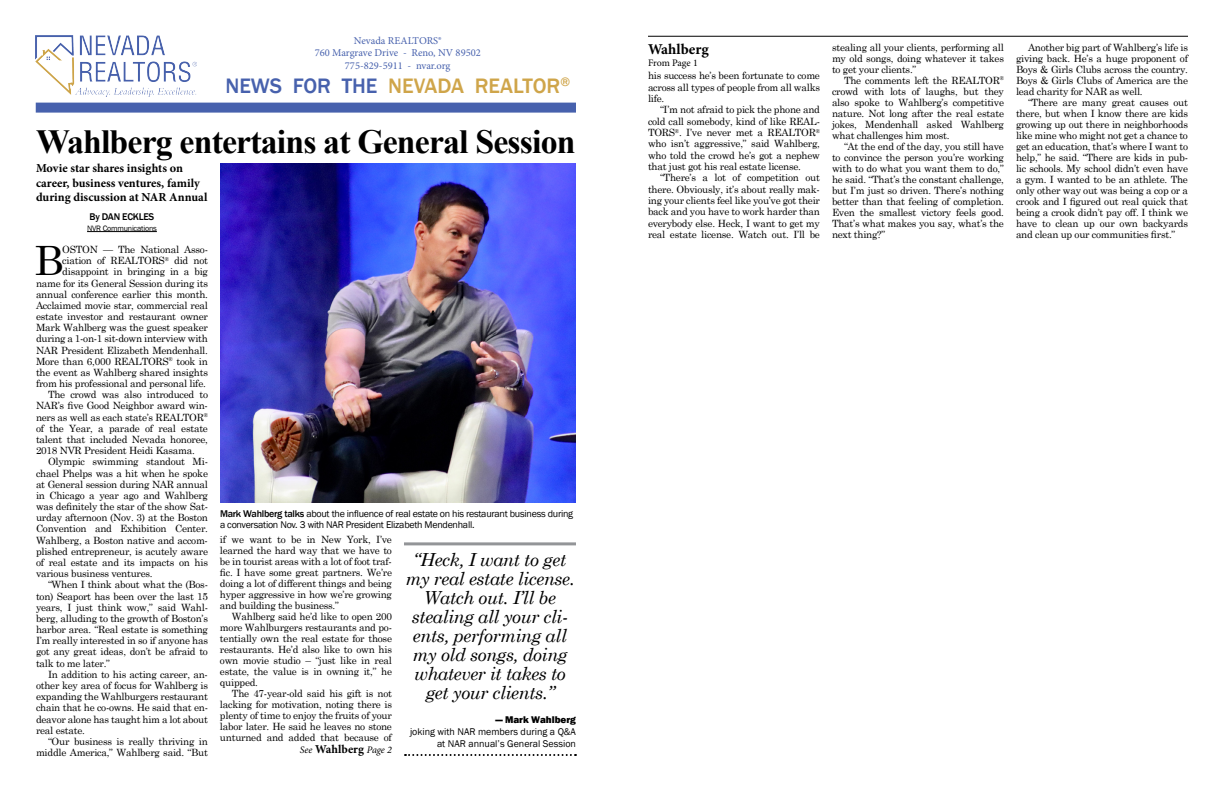
<style>
.page{position:relative;width:1224px;height:792px;background:#fff}
.page>*{position:absolute;margin:0;border:0;box-sizing:border-box;transform-origin:0 0}
.t1{font:40.5px "Century Schoolbook";color:#000}
.t2{font:700 33.8px "Times New Roman";letter-spacing:-.025em;color:#000}
.t3{font:500 21.5px "Franklin Gothic";color:#cfa54a}
.t4{font:italic 18px/19px "Century Schoolbook";letter-spacing:-.025em;color:#000;text-align:center}
.t5{font:700 15px "Minion Pro";color:#000}
.t6{font:700 12.2px/14.6px "Minion Pro";color:#000}
.t7{font:10.5px/12.6px "Minion Pro";color:#4761ad;text-align:center}
.t8{font:10px/11px "Century Schoolbook";letter-spacing:-.025em;color:#000;text-align:justify}
.t9{font:10px/11px "Franklin Gothic";letter-spacing:-.025em;color:#000}
.t10{font:10px/12px "Franklin Gothic";color:#000;text-align:right}
.t11{font:italic 10px "Minion Pro";letter-spacing:-.005em;color:#000}
.t12{font:800 10px "Franklin Gothic";color:#000}
.t13{font:500 10px "Franklin Gothic";letter-spacing:-.025em;color:#000}
.t14{font:10px "Minion Pro";letter-spacing:-.01em;color:#000}
.t15{font:8px "Franklin Gothic";letter-spacing:-.025em;color:#000}
.s1{color:#4761ad}
.s2{font-weight:500}
.s3{font-weight:700;font-style:normal;font-size:12px}
</style>
<div class="page">
<hr style="left:648px;top:36px;width:540px;height:1px;background:#000">
<div style="left:36px;top:103px;width:540px;height:10px;background:#4761ad"></div>
<img style="left:36px;top:36px;width:160px;height:61px">
<hr style="left:87px;top:231px;width:70px;height:1px;background:#000">
<img style="left:220px;top:163px;width:356px;height:340px">
<hr style="left:404px;top:542px;width:172px;height:3px;background:#939598">
<svg style="left:405px;top:754px;width:171px;height:2px"></svg>
<p class="t7" style="left:315px;top:34px;width:168px">Nevada REALTORS®<br>760 Margrave Drive - Reno, NV 89502<br>775-829-5911 - nvar.org</p>
<h3 class="t3" style="left:225px;top:73px;width:346px"><span class="s1">NEWS FOR THE</span> NEVADA REALTOR<sup>®</sup></h3>
<h2 class="t2" style="left:36px;top:119px;width:541px">Wahlberg entertains at General Session</h2>
<p class="t6" style="left:36px;top:161px;width:173px">Movie star shares insights on career, business ventures, family during discussion at NAR Annual</p>
<p class="t13" style="left:90px;top:210px;width:66px">By DAN ECKLES</p>
<p class="t15" style="left:87px;top:223px;width:71px">NVR Communications</p>
<h1 class="t1" style="left:34px;top:227px;width:31px">B</h1>
<p class="t8" style="left:62px;top:243px;width:147px">OSTON — The National Asso-</p>
<p class="t8" style="left:62px;top:254px;width:147px">ciation of REALTORS<sup>®</sup> did not</p>
<p class="t8" style="left:62px;top:265px;width:147px">disappoint in bringing in a big</p>
<p class="t8" style="left:36px;top:277px;width:173px">name for its General Session during its</p>
<p class="t8" style="left:36px;top:288px;width:174px">annual conference earlier this month.</p>
<p class="t8" style="left:36px;top:299px;width:174px">Acclaimed movie star, commercial real</p>
<p class="t8" style="left:36px;top:310px;width:174px">estate investor and restaurant owner</p>
<p class="t8" style="left:36px;top:321px;width:173px">Mark Wahlberg was the guest speaker</p>
<p class="t8" style="left:36px;top:332px;width:174px">during a 1-on-1 sit-down interview with</p>
<p class="t8" style="left:36px;top:344px;width:174px">NAR President Elizabeth Mendenhall.</p>
<p class="t8" style="left:36px;top:355px;width:174px">More than 6,000 REALTORS<sup>®</sup> took in</p>
<p class="t8" style="left:36px;top:366px;width:173px">the event as Wahlberg shared insights</p>
<p class="t8" style="left:36px;top:377px;width:171px">from his professional and personal life.</p>
<p class="t8" style="left:48px;top:388px;width:162px">The crowd was also introduced to</p>
<p class="t8" style="left:36px;top:400px;width:173px">NAR’s five Good Neighbor award win-</p>
<p class="t8" style="left:36px;top:411px;width:173px">ners as well as each state’s REALTOR<sup>®</sup></p>
<p class="t8" style="left:36px;top:422px;width:173px">of the Year, a parade of real estate</p>
<p class="t8" style="left:36px;top:433px;width:174px">talent that included Nevada honoree,</p>
<p class="t8" style="left:36px;top:444px;width:160px">2018 NVR President Heidi Kasama.</p>
<p class="t8" style="left:48px;top:455px;width:162px">Olympic swimming standout Mi-</p>
<p class="t8" style="left:36px;top:467px;width:174px">chael Phelps was a hit when he spoke</p>
<p class="t8" style="left:36px;top:478px;width:174px">at General session during NAR annual</p>
<p class="t8" style="left:36px;top:489px;width:174px">in Chicago a year ago and Wahlberg</p>
<p class="t8" style="left:36px;top:500px;width:174px">was definitely the star of the show Sat-</p>
<p class="t8" style="left:36px;top:511px;width:173px">urday afternoon (Nov. 3) at the Boston</p>
<p class="t8" style="left:36px;top:522px;width:174px">Convention and Exhibition Center.</p>
<p class="t8" style="left:36px;top:534px;width:173px">Wahlberg, a Boston native and accom-</p>
<p class="t8" style="left:36px;top:545px;width:174px">plished entrepreneur, is acutely aware</p>
<p class="t8" style="left:36px;top:556px;width:174px">of real estate and its impacts on his</p>
<p class="t8" style="left:36px;top:567px;width:118px">various business ventures.</p>
<p class="t8" style="left:48px;top:578px;width:162px">“When I think about what the (Bos-</p>
<p class="t8" style="left:36px;top:590px;width:173px">ton) Seaport has been over the last 15</p>
<p class="t8" style="left:36px;top:601px;width:174px">years, I just think wow,” said Wahl-</p>
<p class="t8" style="left:36px;top:612px;width:173px">berg, alluding to the growth of Boston’s</p>
<p class="t8" style="left:36px;top:623px;width:173px">harbor area. “Real estate is something</p>
<p class="t8" style="left:36px;top:634px;width:173px">I’m really interested in so if anyone has</p>
<p class="t8" style="left:36px;top:645px;width:173px">got any great ideas, don’t be afraid to</p>
<p class="t8" style="left:36px;top:657px;width:76px">talk to me later.”</p>
<p class="t8" style="left:48px;top:668px;width:161px">In addition to his acting career, an-</p>
<p class="t8" style="left:36px;top:679px;width:174px">other key area of focus for Wahlberg is</p>
<p class="t8" style="left:36px;top:690px;width:174px">expanding the Wahlburgers restaurant</p>
<p class="t8" style="left:36px;top:701px;width:174px">chain that he co-owns. He said that en-</p>
<p class="t8" style="left:36px;top:713px;width:173px">deavor alone has taught him a lot about</p>
<p class="t8" style="left:36px;top:724px;width:50px">real estate.</p>
<p class="t8" style="left:48px;top:735px;width:161px">“Our business is really thriving in</p>
<p class="t8" style="left:36px;top:746px;width:173px">middle America,” Wahlberg said. “But</p>
<p class="t9" style="left:220px;top:508px;width:355px"><span class="s2">Mark Wahlberg talks</span> about the influence of real estate on his restaurant business during a conversation Nov. 3 with NAR President Elizabeth Mendenhall.</p>
<h3 class="t4" style="left:405px;top:549px;width:171px">“Heck, I want to get my real estate license.<br>Watch out. I’ll be stealing all your cli&shy;ents, performing all my old songs, doing whatever it takes to get your clients.”</h3>
<p class="t12" style="left:496px;top:713px;width:82px">— Mark Wahlberg</p>
<p class="t10" style="left:410px;top:726px;width:168px">joking with NAR members during a Q&amp;A at NAR annual’s General Session</p>
<p class="t11" style="left:300px;top:743px;width:94px">See <span class="s3">Wahlberg</span> Page 2</p>
<p class="t8" style="left:220px;top:533px;width:174px">if we want to be in New York, I’ve learned the hard way that we have to be in tourist areas with a lot of foot traf&shy;fic. I have some great partners. We’re doing a lot of different things and being hyper aggressive in how we’re growing and building the business.”</p>
<p class="t8" style="left:220px;top:610px;width:174px;text-indent:12px">Wahlberg said he’d like to open 200 more Wahlburgers restaurants and po&shy;tentially own the real estate for those restaurants. He’d also like to own his own movie studio – “just like in real estate, the value is in owning it,” he quipped.</p>
<p class="t8" style="left:220px;top:687px;width:174px;text-indent:12px">The 47-year-old said his gift is not lacking for motivation, noting there is plenty of time to enjoy the fruits of your labor later. He said he leaves no stone unturned and added that because of</p>
<h3 class="t5" style="left:648px;top:39px;width:62px">Wahlberg</h3>
<p class="t14" style="left:648px;top:56px;width:51px">From Page 1</p>
<p class="t8" style="left:648px;top:69px;width:173px;line-height:11.3px">his success he’s been fortunate to come across all types of people from all walks life.</p>
<p class="t8" style="left:648px;top:103px;width:174px;line-height:11.3px;text-indent:12px">“I’m not afraid to pick the phone and cold call somebody, kind of like REAL-TORS<sup>®</sup>. I’ve never met a REALTOR<sup>® </sup>who isn’t aggressive,” said Wahlberg, who told the crowd he’s got a nephew that just got his real estate license.</p>
<p class="t8" style="left:648px;top:171px;width:174px;line-height:11.3px;text-indent:12px">“There’s a lot of competition out there. Obviously, it’s about really mak&shy;ing your clients feel like you’ve got their back and you have to work harder than everybody else. Heck, I want to get my real estate license. Watch out. I’ll be</p>
<p class="t8" style="left:832px;top:41px;width:174px">stealing all your clients, performing all my old songs, doing whatever it takes to get your clients.”</p>
<p class="t8" style="left:832px;top:74px;width:174px;text-indent:12px">The comments left the REALTOR<sup>® </sup>crowd with lots of laughs, but they also spoke to Wahlberg’s competitive nature. Not long after the real estate jokes, Mendenhall asked Wahlberg what challenges him most.</p>
<p class="t8" style="left:832px;top:140px;width:174px;text-indent:12px">“At the end of the day, you still have to convince the person you’re working with to do what you want them to do,” he said. “That’s the constant challenge, but I’m just so driven. There’s nothing better than that feeling of completion.<br>Even the smallest victory feels good.<br>That’s what makes you say, what’s the next thing?”</p>
<p class="t8" style="left:1016px;top:41px;width:174px;text-indent:12px">Another big part of Wahlberg’s life is giving back. He’s a huge proponent of Boys &amp; Girls Clubs across the country.<br>Boys &amp; Girls Clubs of America are the lead charity for NAR as well.</p>
<p class="t8" style="left:1016px;top:96px;width:174px;text-indent:12px">“There are many great causes out there, but when I know there are kids growing up out there in neighborhoods like mine who might not get a chance to get an education, that’s where I want to help,” he said. “There are kids in pub&shy;lic schools. My school didn’t even have a gym. I wanted to be an athlete. The only other way out was being a cop or a crook and I figured out real quick that being a crook didn’t pay off. I think we have to clean up our own backyards and clean up our communities first.”</p>
</div>
